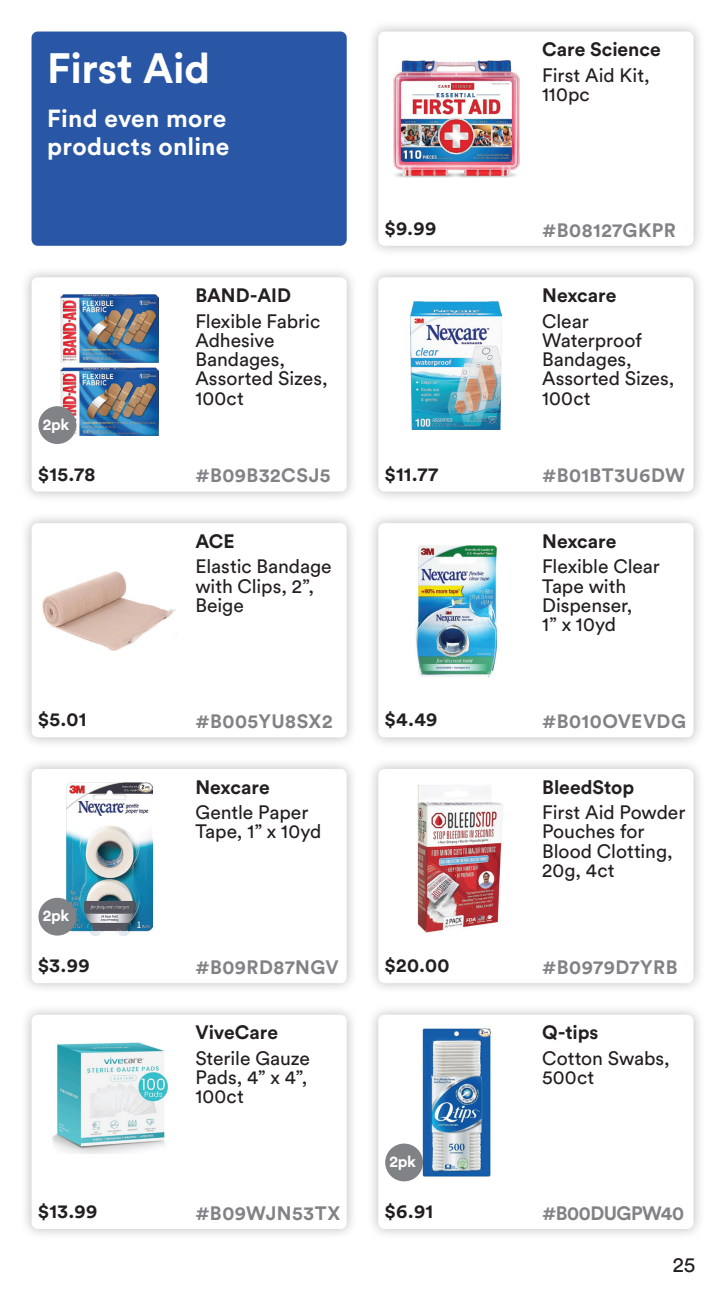
<style>
.page{position:relative;width:725px;height:1292px;background:#fff}
.page>*{position:absolute;margin:0;border:0;box-sizing:border-box;transform-origin:0 0}
.t1{font:700 42px "Circular Std";letter-spacing:-.01em;color:#fff}
.t2{font:700 24.5px/28px "Circular Std";letter-spacing:.01em;color:#fff}
.t3{font:21px "Circular Std";color:#231f20}
.t4{font:19.25px/19.2px "Circular Std";color:#231f20}
.t5{font:700 19.25px "Circular Std";color:#231f20}
.t6{font:700 19.25px "Circular Std";letter-spacing:.025em;color:#808285}
.t7{font:700 19.25px "Circular Std";letter-spacing:-.025em;color:#808285}
.t8{font:700 15.75px "Circular Std";letter-spacing:-.015em;color:#fff}
</style>
<div class="page">
<div style="left:32px;top:32px;width:314px;height:214px;background:#2957a6;border-radius:6px"></div>
<div style="left:367px;top:20px;width:337px;height:237px;background:#231f20;opacity:.3"></div>
<div style="left:378px;top:32px;width:315px;height:214px;background:#fff;border-radius:6px"></div>
<div style="left:367px;top:266px;width:337px;height:237px;background:#231f20;opacity:.3"></div>
<div style="left:378px;top:277px;width:315px;height:214px;background:#fff;border-radius:6px"></div>
<div style="left:367px;top:511px;width:337px;height:237px;background:#231f20;opacity:.3"></div>
<div style="left:378px;top:523px;width:315px;height:214px;background:#fff;border-radius:6px"></div>
<div style="left:367px;top:757px;width:337px;height:237px;background:#231f20;opacity:.3"></div>
<div style="left:378px;top:769px;width:315px;height:214px;background:#fff;border-radius:6px"></div>
<div style="left:367px;top:1003px;width:337px;height:237px;background:#231f20;opacity:.3"></div>
<div style="left:378px;top:1014px;width:315px;height:214px;background:#fff;border-radius:6px"></div>
<div style="left:20px;top:266px;width:338px;height:237px;background:#231f20;opacity:.3"></div>
<div style="left:32px;top:277px;width:314px;height:214px;background:#fff;border-radius:6px"></div>
<div style="left:20px;top:511px;width:338px;height:237px;background:#231f20;opacity:.3"></div>
<div style="left:32px;top:523px;width:314px;height:214px;background:#fff;border-radius:6px"></div>
<div style="left:20px;top:757px;width:338px;height:237px;background:#231f20;opacity:.3"></div>
<div style="left:32px;top:769px;width:314px;height:214px;background:#fff;border-radius:6px"></div>
<div style="left:20px;top:1003px;width:338px;height:237px;background:#231f20;opacity:.3"></div>
<div style="left:32px;top:1014px;width:314px;height:214px;background:#fff;border-radius:6px"></div>
<img style="left:393px;top:61px;width:126px;height:117px">
<img style="left:410px;top:301px;width:92px;height:128px">
<img style="left:42px;top:571px;width:134px;height:80px">
<img style="left:417px;top:785px;width:86px;height:148px">
<img style="left:422px;top:1028px;width:68px;height:148px">
<img style="left:60px;top:295px;width:99px;height:140px">
<img style="left:66px;top:782px;width:87px;height:153px">
<img style="left:52px;top:1042px;width:116px;height:111px">
<img style="left:416px;top:545px;width:80px;height:132px">
<div style="left:38px;top:406px;width:38px;height:38px;background:#808285;border-radius:50%"></div>
<div style="left:38px;top:897px;width:38px;height:38px;background:#808285;border-radius:50%"></div>
<div style="left:385px;top:1143px;width:38px;height:38px;background:#808285;border-radius:50%"></div>
<h2 class="t1" style="left:47px;top:41px;width:164px">First Aid</h2>
<p class="t2" style="left:47px;top:104px;width:184px">Find even more products online</p>
<p class="t5" style="left:542px;top:37px;width:120px">Care Science</p>
<p class="t4" style="left:542px;top:65px;width:109px">First Aid Kit,<br>110pc</p>
<p class="t5" style="left:384px;top:216px;width:53px">$9.99</p>
<p class="t6" style="left:542px;top:217px;width:135px">#B08127GKPR</p>
<p class="t5" style="left:195px;top:283px;width:97px">BAND-AID</p>
<p class="t4" style="left:195px;top:311px;width:134px">Flexible Fabric<br>Adhesive<br>Bandages,<br>Assorted Sizes,<br>100ct</p>
<p class="t5" style="left:542px;top:283px;width:76px">Nexcare</p>
<p class="t4" style="left:542px;top:311px;width:134px">Clear<br>Waterproof<br>Bandages,<br>Assorted Sizes,<br>100ct</p>
<p class="t8" style="left:43px;top:414px;width:28px">2pk</p>
<p class="t5" style="left:38px;top:461px;width:59px">$15.78</p>
<p class="t6" style="left:195px;top:463px;width:137px">#B09B32CSJ5</p>
<p class="t5" style="left:384px;top:461px;width:55px">$11.77</p>
<p class="t6" style="left:542px;top:463px;width:144px">#B01BT3U6DW</p>
<p class="t5" style="left:195px;top:528px;width:41px">ACE</p>
<p class="t4" style="left:195px;top:556px;width:138px">Elastic Bandage with Clips, 2”,<br>Beige</p>
<p class="t5" style="left:542px;top:528px;width:76px">Nexcare</p>
<p class="t4" style="left:542px;top:557px;width:119px">Flexible Clear<br>Tape with<br>Dispenser,<br>1” x 10yd</p>
<p class="t5" style="left:38px;top:707px;width:50px">$5.01</p>
<p class="t6" style="left:195px;top:709px;width:139px">#B005YU8SX2</p>
<p class="t5" style="left:384px;top:707px;width:54px">$4.49</p>
<p class="t6" style="left:542px;top:709px;width:145px">#B010OVEVDG</p>
<p class="t5" style="left:195px;top:774px;width:76px">Nexcare</p>
<p class="t4" style="left:195px;top:802px;width:127px">Gentle Paper<br>Tape, 1” x 10yd</p>
<p class="t5" style="left:542px;top:774px;width:93px">BleedStop</p>
<p class="t4" style="left:542px;top:802px;width:145px">First Aid Powder<br>Pouches for<br>Blood Clotting,<br>20g, 4ct</p>
<p class="t8" style="left:43px;top:905px;width:28px">2pk</p>
<p class="t5" style="left:38px;top:953px;width:53px">$3.99</p>
<p class="t6" style="left:195px;top:955px;width:145px">#B09RD87NGV</p>
<p class="t5" style="left:384px;top:953px;width:67px">$20.00</p>
<p class="t6" style="left:542px;top:954px;width:137px">#B0979D7YRB</p>
<p class="t5" style="left:195px;top:1020px;width:84px">ViveCare</p>
<p class="t4" style="left:195px;top:1048px;width:116px">Sterile Gauze<br>Pads, 4” x 4”,<br>100ct</p>
<p class="t5" style="left:542px;top:1020px;width:58px">Q-tips</p>
<p class="t4" style="left:542px;top:1048px;width:129px">Cotton Swabs,<br>500ct</p>
<p class="t8" style="left:389px;top:1151px;width:28px">2pk</p>
<p class="t5" style="left:38px;top:1198px;width:61px">$13.99</p>
<p class="t6" style="left:195px;top:1200px;width:146px">#B09WJN53TX</p>
<p class="t5" style="left:384px;top:1198px;width:50px">$6.91</p>
<p class="t7" style="left:542px;top:1200px;width:143px">#B00DUGPW40</p>
<p class="t3" style="left:672px;top:1251px;width:24px">25</p>
</div>
